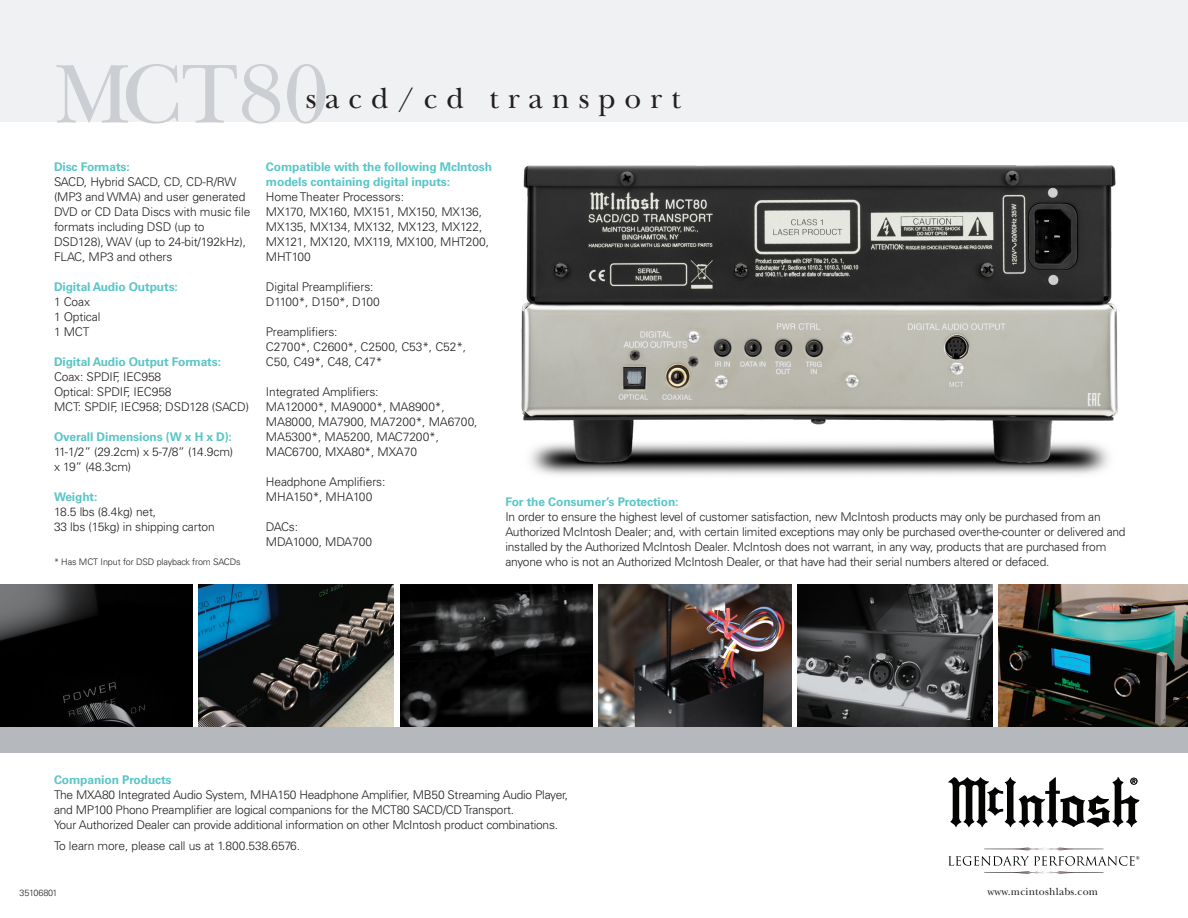
<style>
.page{position:relative;width:1188px;height:918px;background:#fff}
.page>*{position:absolute;margin:0;border:0;box-sizing:border-box;transform-origin:0 0}
.t1{font:87px "New Baskerville Std";color:#cbced2}
.t2{font:30px "New Baskerville Std";letter-spacing:.295em;color:#231f20}
.t3{font:300 12px/15px "Univers LT Std";letter-spacing:-.02em;color:#231f20}
.t4{font:700 12px/15px "Univers LT Std";letter-spacing:-.01em;color:#5ac5c7}
.t5{font:10.65px "New Baskerville Std";letter-spacing:.02em;color:#231f20}
.t6{font:300 9px "Univers LT Std";letter-spacing:-.01em;color:#231f20}
.s1{font-weight:700;color:#5ac5c7}
</style>
<div class="page">
<div style="left:0;top:0;width:1188px;height:122px;background:#f0f1f3"></div>
<img style="left:521px;top:165px;width:597px;height:310px">
<img style="left:199px;top:585px;width:195px;height:142px">
<img style="left:999px;top:585px;width:189px;height:142px">
<img style="left:599px;top:585px;width:192px;height:142px">
<div style="left:0;top:727px;width:1188px;height:26px;background:#b5b9be"></div>
<svg style="left:0;top:585px;width:193px;height:142px;background:#0f0f0f"></svg>
<svg style="left:400px;top:585px;width:193px;height:142px;background:#161616"></svg>
<svg style="left:797px;top:585px;width:195px;height:142px;background:#474849"></svg>
<svg style="left:948px;top:777px;width:191px;height:50px"></svg>
<svg style="left:948px;top:847px;width:191px;height:27px"></svg>
<p class="t1" style="left:54px;top:44px;width:276px">MCT80</p>
<p class="t2" style="left:306px;top:80px;width:376px">sacd/cd transport</p>
<p class="t4" style="left:54px;top:159px;width:77px">Disc Formats:</p>
<p class="t3" style="left:54px;top:174px;width:198px">SACD, Hybrid SACD, CD, CD-R/RW (MP3 and WMA) and user generated<br>DVD or CD Data Discs with music file formats including DSD (up to<br>DSD128), WAV (up to 24-bit/192kHz),<br>FLAC, MP3 and others</p>
<p class="t4" style="left:54px;top:279px;width:125px">Digital Audio Outputs:</p>
<p class="t3" style="left:54px;top:294px;width:38px">1 Coax</p>
<p class="t3" style="left:54px;top:309px;width:48px">1 Optical</p>
<p class="t3" style="left:54px;top:324px;width:37px">1 MCT</p>
<p class="t4" style="left:54px;top:354px;width:169px">Digital Audio Output Formats:</p>
<p class="t3" style="left:54px;top:369px;width:109px">Coax: SPDIF, IEC958</p>
<p class="t3" style="left:54px;top:384px;width:119px">Optical: SPDIF, IEC958</p>
<p class="t3" style="left:54px;top:399px;width:197px">MCT: SPDIF, IEC958; DSD128 (SACD)</p>
<p class="t4" style="left:54px;top:429px;width:179px">Overall Dimensions (W x H x D):</p>
<p class="t3" style="left:54px;top:444px;width:181px">11-1/2” (29.2cm) x 5-7/8” (14.9cm)</p>
<p class="t3" style="left:54px;top:459px;width:79px">x 19” (48.3cm)</p>
<p class="t4" style="left:54px;top:489px;width:45px">Weight:</p>
<p class="t3" style="left:54px;top:504px;width:104px">18.5 lbs (8.4kg) net,</p>
<p class="t3" style="left:54px;top:519px;width:162px">33 lbs (15kg) in shipping carton</p>
<p class="t6" style="left:54px;top:557px;width:188px">* Has MCT Input for DSD playback from SACDs</p>
<p class="t4" style="left:266px;top:159px;width:228px">Compatible with the following McIntosh models containing digital inputs:</p>
<p class="t3" style="left:266px;top:189px;width:140px">Home Theater Processors:</p>
<p class="t3" style="left:266px;top:204px;width:225px">MX170, MX160, MX151, MX150, MX136,<br>MX135, MX134, MX132, MX123, MX122,<br>MX121, MX120, MX119, MX100, MHT200,<br>MHT100</p>
<p class="t3" style="left:266px;top:279px;width:109px">Digital Preamplifiers:</p>
<p class="t3" style="left:266px;top:294px;width:115px">D1100*, D150*, D100</p>
<p class="t3" style="left:266px;top:324px;width:73px">Preamplifiers:</p>
<p class="t3" style="left:266px;top:339px;width:202px">C2700*, C2600*, C2500, C53*, C52*,<br>C50, C49*, C48, C47*</p>
<p class="t3" style="left:266px;top:384px;width:114px">Integrated Amplifiers:</p>
<p class="t3" style="left:266px;top:399px;width:213px">MA12000*, MA9000*, MA8900*,<br>MA8000, MA7900, MA7200*, MA6700,<br>MA5300*, MA5200, MAC7200*,<br>MAC6700, MXA80*, MXA70</p>
<p class="t3" style="left:266px;top:474px;width:121px">Headphone Amplifiers:</p>
<p class="t3" style="left:266px;top:489px;width:108px">MHA150*, MHA100</p>
<p class="t3" style="left:266px;top:519px;width:34px">DACs:</p>
<p class="t3" style="left:266px;top:534px;width:108px">MDA1000, MDA700</p>
<p class="t3" style="left:505px;top:495px;width:622px"><span class="s1">For the Consumer’s Protection:<br></span>In order to ensure the highest level of customer satisfaction, new McIntosh products may only be purchased from an Authorized McIntosh Dealer; and, with certain limited exceptions may only be purchased over-the-counter or delivered and installed by the Authorized McIntosh Dealer. McIntosh does not warrant, in any way, products that are purchased from anyone who is not an Authorized McIntosh Dealer, or that have had their serial numbers altered or defaced.</p>
<p class="t4" style="left:54px;top:773px;width:119px">Companion Products</p>
<p class="t3" style="left:54px;top:787px;width:516px">The MXA80 Integrated Audio System, MHA150 Headphone Amplifier, MB50 Streaming Audio Player, and MP100 Phono Preamplifier are logical companions for the MCT80 SACD/CD Transport.<br>Your Authorized Dealer can provide additional information on other McIntosh product combinations.</p>
<p class="t3" style="left:54px;top:838px;width:248px">To learn more, please call us at 1.800.538.6576.</p>
<p class="t6" style="left:20px;top:887px;width:40px">35106801</p>
<p class="t5" style="left:987px;top:885px;width:112px">www.mcintoshlabs.com</p>
</div>
